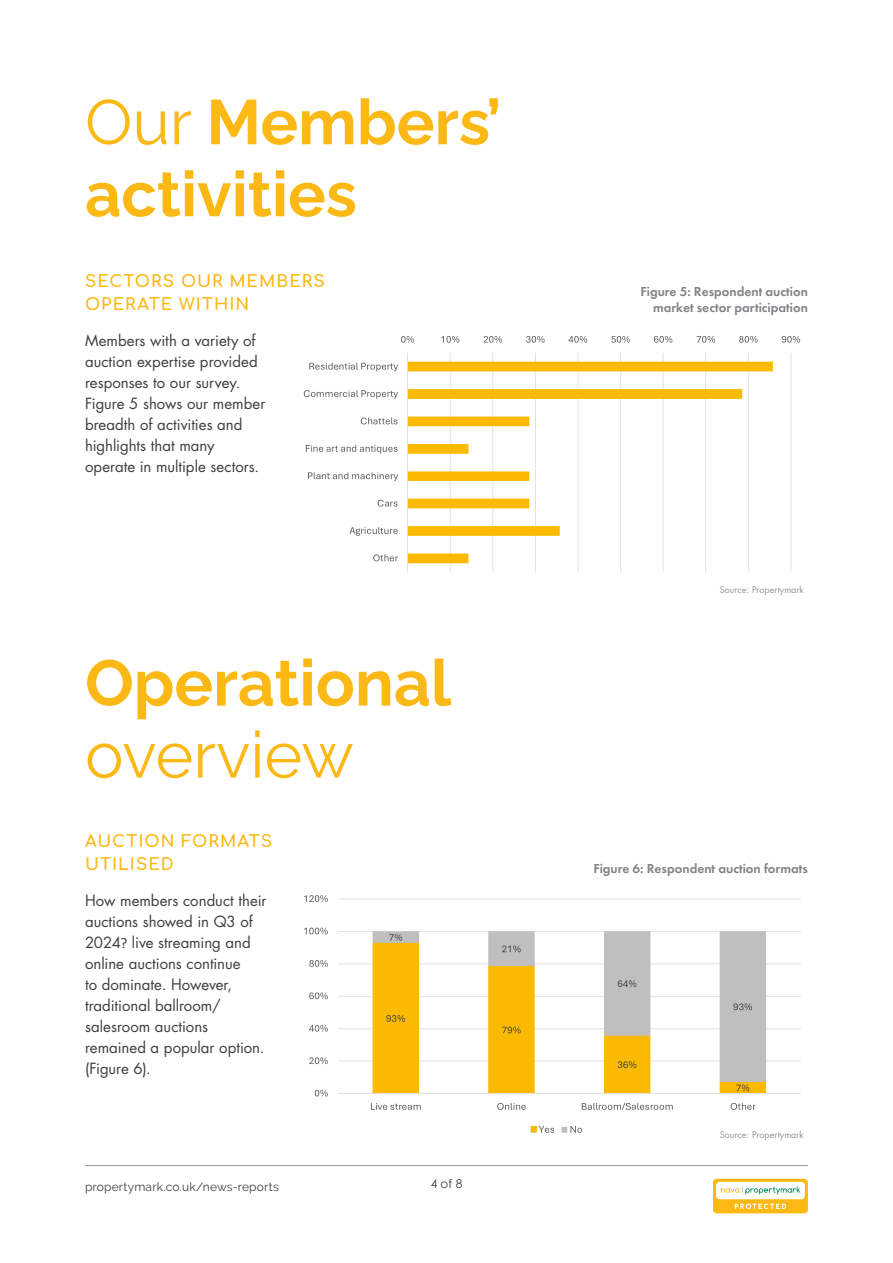
<style>
.page{position:relative;width:893px;height:1263px;background:#fff}
.page>*{position:absolute;margin:0;border:0;box-sizing:border-box;transform-origin:0 0}
.t1{font:700 64.5px/72px "Raleway";color:#fcb814}
.t2{font:700 63px/72px "Raleway";color:#fcb814}
.t3{font:700 16.5px/22.5px "Comfortaa";letter-spacing:.065em;color:#fcb814}
.t4{font:15px/21px "Futura Std";color:#3e3e3f}
.t5{font:600 13.5px/16.2px "Futura PT";color:#808285;text-align:right}
.Body_copy{font:12px "Raleway";letter-spacing:.015em;color:#3e3e3f}
.Body_copy-2{font:12px "Century Gothic";color:#3e3e3f}
.t6{font:9px "Futura Std";color:#939598}
.s1{font-weight:400}
.s2{font-family:"Calibri"}
</style>
<div class="page">
<img style="left:303px;top:336px;width:498px;height:236px">
<img style="left:304px;top:895px;width:497px;height:238px">
<svg style="left:531px;top:1126px;width:5px;height:6px"></svg>
<hr style="left:85px;top:1165px;width:723px;height:1px;background:#939598">
<svg style="left:713px;top:1179px;width:95px;height:34px"></svg>
<p class="t2" style="left:85px;top:79px;width:417px"><span class="s1">Our</span> Members’ activities</p>
<p class="t3" style="left:85px;top:268px;width:241px">SECTORS OUR MEMBERS<br>OPERATE WITHIN</p>
<p class="t4" style="left:85px;top:330px;width:182px">Members with a variety of auction expertise provided responses to our survey.<br>Figure 5 shows our member breadth of activities and highlights that many operate in multiple sectors.</p>
<p class="t1" style="left:85px;top:640px;width:368px">Operational <span class="s1">overview</span></p>
<p class="t3" style="left:85px;top:828px;width:188px">AUCTION FORMATS</p>
<p class="t3" style="left:85px;top:851px;width:90px">UTILISED</p>
<p class="t4" style="left:85px;top:890px;width:183px">How members conduct their auctions showed in Q3 of<br>2024<span class="s2">?</span> live streaming and online auctions continue<br>to dominate. However, traditional ballroom/ salesroom auctions remained a popular option. (Figure 6).</p>
<p class="Body_copy" style="left:85px;top:1179px;width:196px">propertymark.co.uk/news-reports</p>
<p class="Body_copy-2" style="left:431px;top:1175px;width:33px">4 of 8</p>
<p class="t5" style="left:640px;top:283px;width:169px">Figure 5: Respondent auction market sector participation</p>
<p class="t6" style="left:720px;top:584px;width:85px">Source: Propertymark</p>
<p class="t5" style="left:593px;top:860px;width:216px">Figure 6: Respondent auction formats</p>
<p class="t6" style="left:720px;top:1128px;width:85px">Source: Propertymark</p>
</div>
